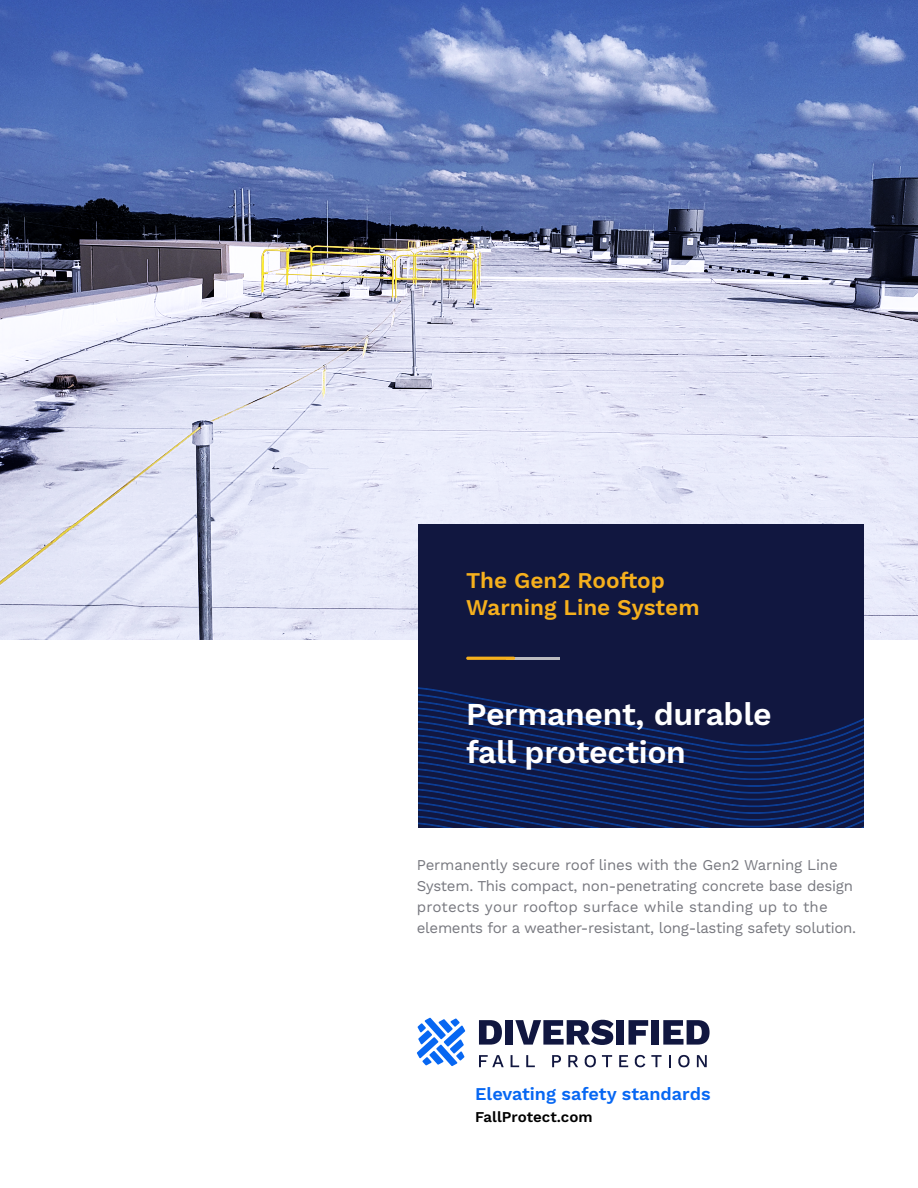
<style>
.page{position:relative;width:918px;height:1188px;background:#fff}
.page>*{position:absolute;margin:0;border:0;box-sizing:border-box;transform-origin:0 0}
.t1{font:600 31.8px/38.2px "Work Sans";letter-spacing:-.01em;color:#fff}
.t2{font:600 22.5px/27px "Work Sans";color:#f6b01d}
.t3{font:600 18px "Work Sans";color:#0767f2}
.t4{font:15px/21px "Work Sans";letter-spacing:-.02em;color:#77787f}
.t5{font:600 15px "Work Sans";color:#000}
</style>
<div class="page">
<img style="left:0;top:0;width:918px;height:639px">
<div style="left:418px;top:524px;width:446px;height:303px;background:#111740"></div>
<svg style="left:418px;top:687px;width:446px;height:140px"></svg>
<hr style="left:506px;top:657px;width:54px;height:2px;background:#bbbbbf">
<hr style="left:466px;top:657px;width:49px;height:3px;background:#f6b01d;border-radius:2px">
<svg style="left:697px;top:1055px;width:10px;height:12px"></svg>
<svg style="left:479px;top:1020px;width:23px;height:25px"></svg>
<div style="left:506px;top:1020px;width:7px;height:25px;background:#111740"></div>
<svg style="left:515px;top:1020px;width:99px;height:25px"></svg>
<div style="left:616px;top:1020px;width:8px;height:25px;background:#111740"></div>
<svg style="left:629px;top:1020px;width:19px;height:25px"></svg>
<div style="left:651px;top:1020px;width:8px;height:25px;background:#111740"></div>
<svg style="left:663px;top:1020px;width:47px;height:25px"></svg>
<svg style="left:479px;top:1055px;width:25px;height:12px"></svg>
<svg style="left:511px;top:1055px;width:8px;height:12px"></svg>
<svg style="left:526px;top:1055px;width:9px;height:12px"></svg>
<svg style="left:552px;top:1055px;width:9px;height:12px"></svg>
<svg style="left:568px;top:1055px;width:10px;height:12px"></svg>
<svg style="left:584px;top:1055px;width:12px;height:13px"></svg>
<svg style="left:602px;top:1055px;width:10px;height:12px"></svg>
<svg style="left:619px;top:1055px;width:9px;height:12px"></svg>
<svg style="left:634px;top:1055px;width:11px;height:12px"></svg>
<svg style="left:651px;top:1055px;width:11px;height:12px"></svg>
<svg style="left:669px;top:1055px;width:2px;height:12px"></svg>
<svg style="left:678px;top:1055px;width:12px;height:13px"></svg>
<svg style="left:417px;top:1018px;width:48px;height:48px"></svg>
<p class="t2" style="left:466px;top:568px;width:235px">The Gen2 Roofop<br>Warning Line System</p>
<p class="t1" style="left:466px;top:696px;width:307px">Permanent, durable fall protection</p>
<p class="t4" style="left:417px;top:855px;width:441px">Permanently secure roof lines with the Gen2 Warning Line System. This compact, non-penetrating concrete base design protects your rooftop surface while standing up to the elements for a weather-resistant, long-lasting safety solution.</p>
<h4 class="t3" style="left:475px;top:1084px;width:237px">Elevating safety standards</h4>
<h5 class="t5" style="left:475px;top:1108px;width:119px">FallProtect.com</h5>
</div>
